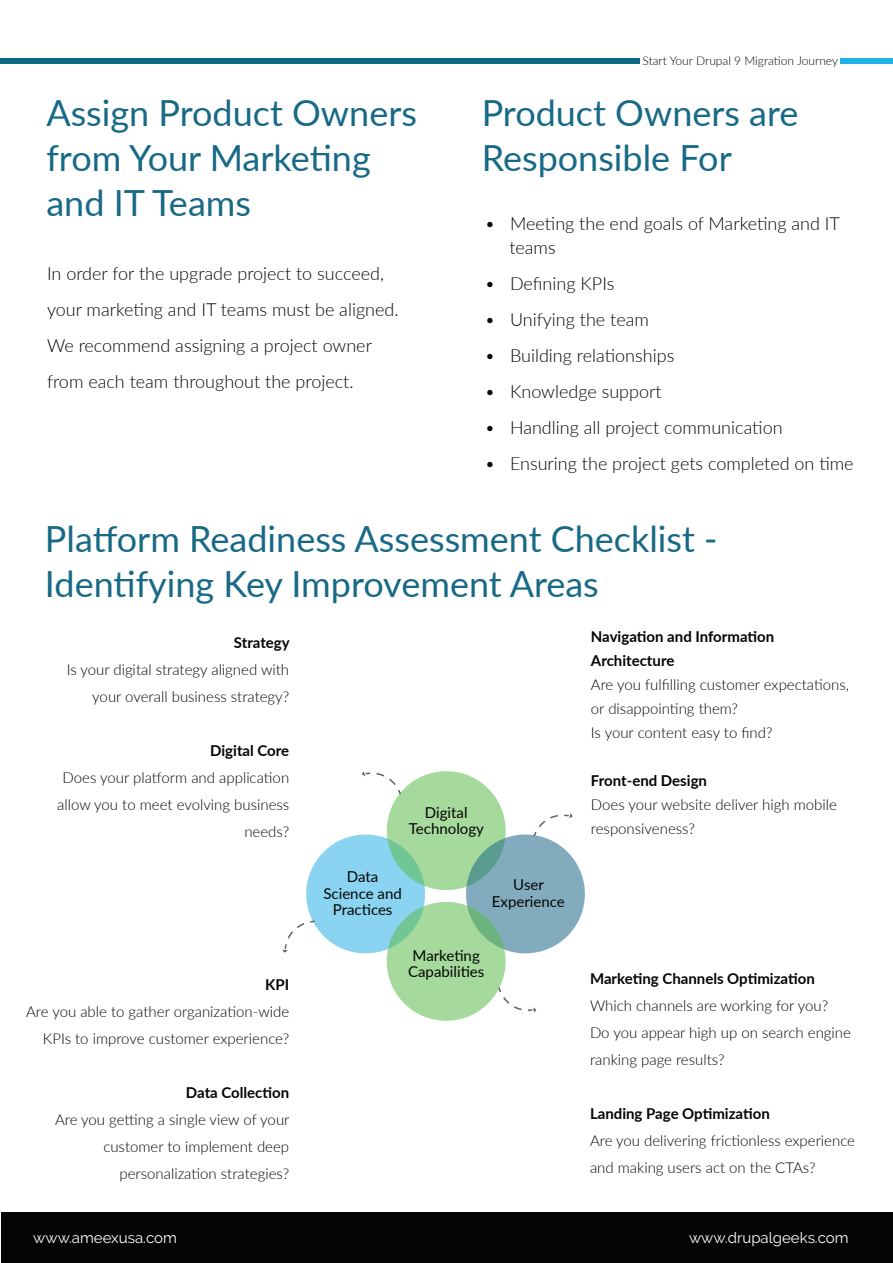
<style>
.page{position:relative;width:893px;height:1263px;background:#fff}
.page>*{position:absolute;margin:0;border:0;box-sizing:border-box;transform-origin:0 0}
.t1{font:36px/45px "Lato";color:#186986}
.t2{font:300 18px/36px "Lato";color:#040503}
.t3{font:300 15px/27px "Lato";color:#040503;text-align:right}
.t4{font:700 15px/24px "Lato";color:#040503}
.t5{font:15px/16.6px "Lato";color:#040503;text-align:center}
.t6{font:15px "Raleway";color:#fff}
.t7{font:300 12px "Lato";color:#040503}
</style>
<div class="page">
<div style="left:0;top:59px;width:639px;height:5px;background:#0e6984"></div>
<div style="left:840px;top:59px;width:53px;height:5px;background:#1fb0e6"></div>
<div style="left:306px;top:834px;width:119px;height:119px;background:#8ad4f1;border-radius:50%"></div>
<svg style="left:387px;top:771px;width:119px;height:119px;background:#a3d79c"></svg>
<svg style="left:466px;top:834px;width:119px;height:119px;background:#7fabba"></svg>
<svg style="left:387px;top:902px;width:119px;height:119px;background:#a0d69a"></svg>
<svg style="left:362px;top:771px;width:40px;height:25px"></svg>
<svg style="left:533px;top:813px;width:40px;height:25px"></svg>
<svg style="left:282px;top:920px;width:34px;height:33px"></svg>
<svg style="left:497px;top:986px;width:39px;height:27px"></svg>
<div style="left:1px;top:1212px;width:892px;height:51px;background:#040503"></div>
<h1 class="t1" style="left:46px;top:89px;width:372px">Assign Product Owners from Your Marketing and IT Teams</h1>
<p class="t2" style="left:47px;top:255px;width:353px">In order for the upgrade project to succeed, your marketing and IT teams must be aligned.<br>We recommend assigning a project owner from each team throughout the project.</p>
<p class="t7" style="left:642px;top:52px;width:197px">Start Your Drupal 9 Migration Journey</p>
<h1 class="t1" style="left:482px;top:89px;width:318px">Product Owners are<br>Responsible For</h1>
<p class="t2" style="left:509px;top:211px;width:332px;line-height:24px;text-indent:-24px">• Meeting the end goals of Marketing and IT teams</p>
<p class="t2" style="left:485px;top:265px;width:131px">• Defining KPIs</p>
<p class="t2" style="left:485px;top:301px;width:165px">• Unifying the team</p>
<p class="t2" style="left:485px;top:337px;width:191px">• Building relationships</p>
<p class="t2" style="left:485px;top:373px;width:178px">• Knowledge support</p>
<p class="t2" style="left:485px;top:409px;width:299px">• Handling all project communication</p>
<p class="t2" style="left:485px;top:445px;width:370px">• Ensuring the project gets completed on time</p>
<h1 class="t1" style="left:45px;top:515px;width:674px">Platform Readiness Assessment Checklist -<br>Identifying Key Improvement Areas</h1>
<p class="t4" style="left:234px;top:630px;width:57px">Strategy</p>
<p class="t3" style="left:67px;top:656px;width:224px">Is your digital strategy aligned with your overall business strategy?</p>
<p class="t4" style="left:591px;top:624px;width:185px">Navigation and Information<br>Architecture</p>
<p class="t3" style="left:591px;top:672px;width:260px;line-height:24px;text-align:left">Are you fulfilling customer expectations, or disappointing them?<br>Is your content easy to find?</p>
<p class="t4" style="left:591px;top:768px;width:118px">Front-end Design</p>
<p class="t3" style="left:591px;top:792px;width:248px;line-height:24px;text-align:left">Does your website deliver high mobile responsiveness?</p>
<p class="t4" style="left:210px;top:738px;width:81px">Digital Core</p>
<p class="t3" style="left:57px;top:764px;width:234px">Does your platform and application allow you to meet evolving business needs?</p>
<p class="t5" style="left:409px;top:803px;width:77px">Digital<br>Technology</p>
<p class="t4" style="left:265px;top:972px;width:25px">KPI</p>
<p class="t3" style="left:26px;top:997px;width:265px">Are you able to gather organization-wide<br>KPIs to improve customer experience?</p>
<p class="t4" style="left:186px;top:1080px;width:105px">Data Collection</p>
<p class="t3" style="left:55px;top:1105px;width:236px">Are you getting a single view of your customer to implement deep personalization strategies?</p>
<p class="t5" style="left:323px;top:867px;width:80px">Data<br>Science and<br>Practices</p>
<p class="t5" style="left:492px;top:875px;width:74px">User<br>Experience</p>
<p class="t5" style="left:408px;top:946px;width:78px">Marketing<br>Capabilities</p>
<p class="t4" style="left:590px;top:966px;width:226px">Marketing Channels Optimization</p>
<p class="t3" style="left:590px;top:991px;width:262px;text-align:left">Which channels are working for you?<br>Do you appear high up on search engine ranking page results?</p>
<p class="t4" style="left:590px;top:1101px;width:181px">Landing Page Optimization</p>
<p class="t3" style="left:590px;top:1126px;width:267px;text-align:left">Are you delivering frictionless experience and making users act on the CTAs?</p>
<p class="t6" style="left:33px;top:1229px;width:145px">www.ameexusa.com</p>
<p class="t6" style="left:689px;top:1229px;width:161px">www.drupalgeeks.com</p>
</div>
